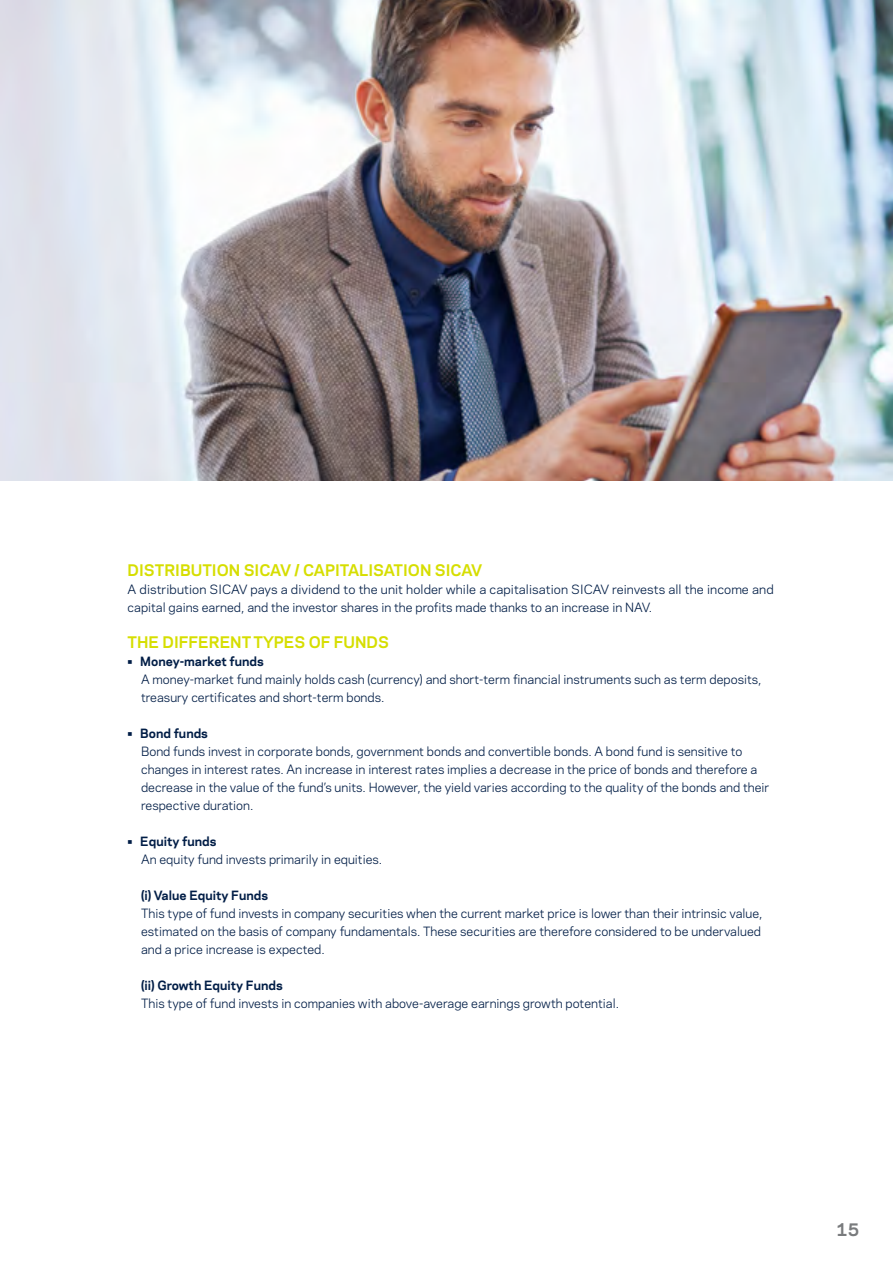
<style>
.page{position:relative;width:893px;height:1263px;background:#fff}
.page>*{position:absolute;margin:0;border:0;box-sizing:border-box;transform-origin:0 0}
.t1{font:700 16.5px "Galaxie Polaris";color:#797b7d}
.t2{font:700 15px "Galaxie Polaris";color:#d6de00}
.t3{font:12px/18px "Galaxie Polaris";color:#001d46}
.t4{font:700 12px "Galaxie Polaris";color:#001d46}
</style>
<div class="page">
<img style="left:0;top:0;width:893px;height:480px">
<p class="t2" style="left:128px;top:559px;width:356px">DISTRIBUTION SICAV / CAPITALISATION SICAV</p>
<p class="t3" style="left:128px;top:580px;width:648px">A distribution SICAV pays a dividend to the unit holder while a capitalisation SICAV reinvests all the income and capital gains earned, and the investor shares in the profits made thanks to an increase in NAV.</p>
<p class="t2" style="left:128px;top:631px;width:263px">THE DIFFERENT TYPES OF FUNDS</p>
<p class="t4" style="left:128px;top:652px;width:138px">• Money-market funds</p>
<p class="t3" style="left:141px;top:670px;width:622px">A money-market fund mainly holds cash (currency) and short-term financial instruments such as term deposits, treasury certificates and short-term bonds.</p>
<p class="t4" style="left:128px;top:724px;width:82px">• Bond funds</p>
<p class="t3" style="left:141px;top:742px;width:630px">Bond funds invest in corporate bonds, government bonds and convertible bonds. A bond fund is sensitive to changes in interest rates. An increase in interest rates implies a decrease in the price of bonds and therefore a decrease in the value of the fund’s units. However, the yield varies according to the quality of the bonds and their respective duration.</p>
<p class="t4" style="left:128px;top:832px;width:90px">• Equity funds</p>
<p class="t3" style="left:141px;top:850px;width:243px">An equity fund invests primarily in equities.</p>
<p class="t4" style="left:141px;top:886px;width:128px">(i) Value Equity Funds</p>
<p class="t3" style="left:141px;top:904px;width:623px">This type of fund invests in company securities when the current market price is lower than their intrinsic value, estimated on the basis of company fundamentals. These securities are therefore considered to be undervalued and a price increase is expected.</p>
<p class="t4" style="left:141px;top:976px;width:143px">(ii) Growth Equity Funds</p>
<p class="t3" style="left:141px;top:994px;width:479px">This type of fund invests in companies with above-average earnings growth potential.</p>
<h1 class="t1" style="left:836px;top:1218px;width:25px">15</h1>
</div>
